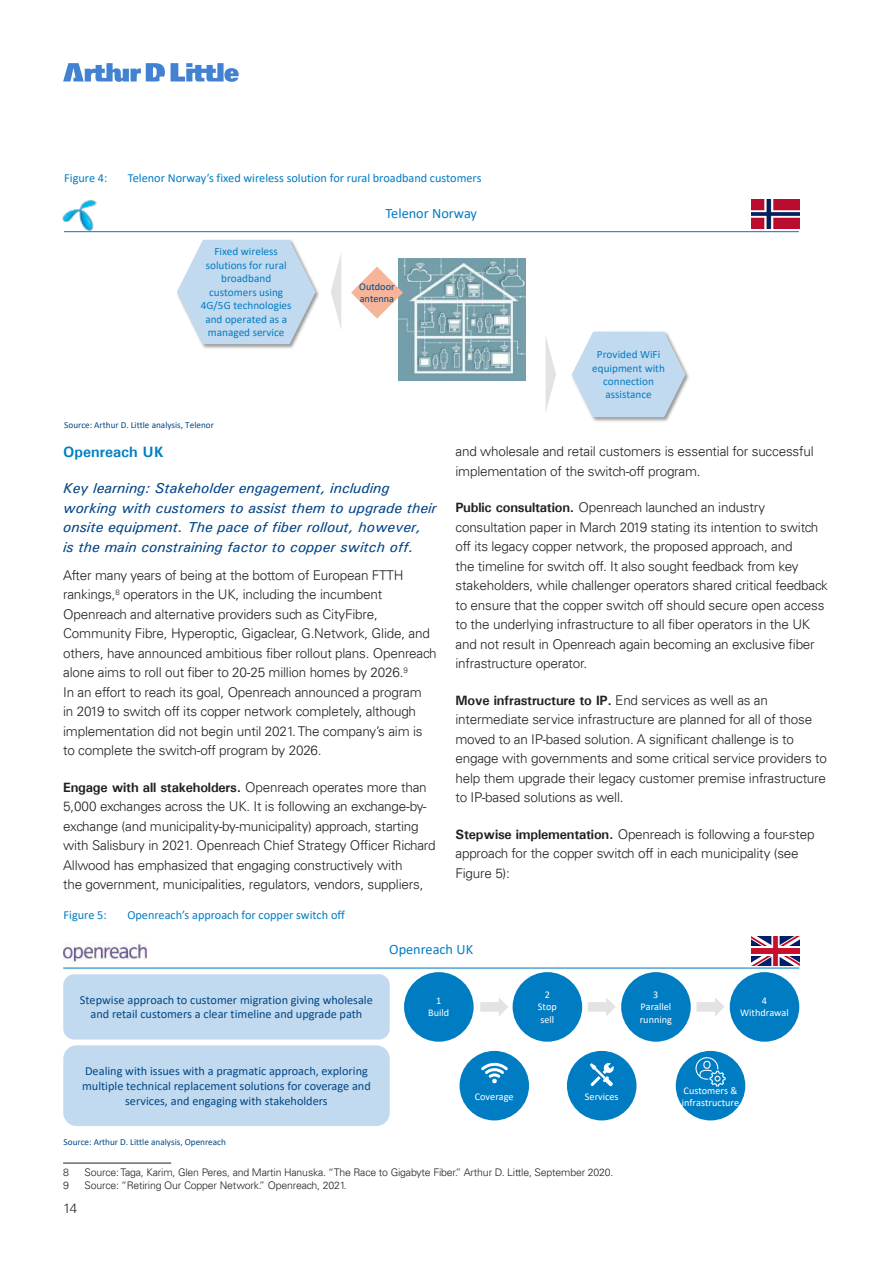
<style>
.page{position:relative;width:893px;height:1263px;background:#fff}
.page>*{position:absolute;margin:0;border:0;box-sizing:border-box;transform-origin:0 0}
.t1{font:700 15px "Univers";color:#007ec4}
.t2{font:italic 14.4px/19.5px "Univers";color:#004487}
.t3{font:14.25px "Calibri";color:#007cc3}
.t4{font:300 13.5px/19.5px "Univers LT";letter-spacing:-.015em;color:#241f1f}
.t5{font:700 13.5px "Univers";letter-spacing:-.015em;color:#241f1f}
.t6{font:12.3px/14.7px "Calibri";color:#004785;text-align:center}
.t7{font:12.3px "Calibri";color:#007cc3}
.t8{font:11.25px/13.5px "Calibri";color:#007cc3;text-align:center}
.t9{font:300 10.5px "Univers LT";letter-spacing:-.015em;color:#241f1f}
.t10{font:10.2px/12.3px "Calibri";color:#fff;text-align:center}
.t11{font:10.2px/12.3px "Calibri";color:#004785}
.t12{font:9.15px "Calibri";color:#004785}
.s1{font-family:"Univers LT";font-weight:300}
.s2{font-family:"Univers";font-weight:700}
</style>
<div class="page">
<svg style="left:63px;top:63px;width:176px;height:19px"></svg>
<hr style="left:63px;top:1163px;width:108px;height:1px;background:#241f1f">
<hr style="left:64px;top:231px;width:735px;height:1px;background:#007cc3">
<img style="left:62px;top:200px;width:34px;height:33px">
<img style="left:751px;top:199px;width:48px;height:29px">
<svg style="left:546px;top:338px;width:10px;height:72px"></svg>
<svg style="left:331px;top:255px;width:10px;height:73px"></svg>
<img style="left:206px;top:239px;width:113px;height:62px">
<img style="left:201px;top:344px;width:94px;height:5px">
<svg style="left:177px;top:240px;width:139px;height:104px"></svg>
<img style="left:399px;top:258px;width:127px;height:122px">
<svg style="left:351px;top:267px;width:52px;height:52px"></svg>
<img style="left:571px;top:331px;width:118px;height:91px">
<svg style="left:572px;top:332px;width:113px;height:85px;background:#cadef0"></svg>
<img style="left:64px;top:943px;width:82px;height:19px">
<img style="left:752px;top:936px;width:48px;height:29px">
<div style="left:63px;top:974px;width:327px;height:65px;background:#c2daf0;border-radius:11px"></div>
<div style="left:404px;top:972px;width:70px;height:70px;background:#007cc3;border-radius:50%"></div>
<div style="left:513px;top:972px;width:69px;height:70px;background:#007cc3;border-radius:50%"></div>
<div style="left:621px;top:972px;width:70px;height:70px;background:#007cc3;border-radius:50%"></div>
<div style="left:730px;top:972px;width:69px;height:70px;background:#007cc3;border-radius:50%"></div>
<svg style="left:480px;top:998px;width:28px;height:18px"></svg>
<svg style="left:588px;top:998px;width:28px;height:18px"></svg>
<svg style="left:696px;top:998px;width:28px;height:18px"></svg>
<div style="left:460px;top:1051px;width:69px;height:69px;background:#007cc3;border-radius:50%"></div>
<svg style="left:481px;top:1062px;width:27px;height:21px"></svg>
<div style="left:567px;top:1051px;width:69px;height:69px;background:#007cc3;border-radius:50%"></div>
<svg style="left:590px;top:1063px;width:24px;height:23px"></svg>
<div style="left:676px;top:1051px;width:69px;height:69px;background:#007cc3;border-radius:50%"></div>
<svg style="left:695px;top:1057px;width:31px;height:29px"></svg>
<div style="left:63px;top:1045px;width:327px;height:81px;background:#c2daf0;border-radius:13px"></div>
<hr style="left:63px;top:967px;width:736px;height:1px;background:#007cc3">
<p class="t7" style="left:64px;top:170px;width:44px">Figure 4:</p>
<p class="t7" style="left:128px;top:170px;width:355px">Telenor Norway’s fixed wireless solution for rural broadband customers</p>
<p class="t8" style="left:201px;top:245px;width:92px">Fixed wireless solutions for rural broadband customers using<br>4G/5G technologies and operated as a managed service</p>
<p class="t12" style="left:64px;top:419px;width:151px">Source: Arthur D. Little analysis, Telenor</p>
<p class="t3" style="left:386px;top:203px;width:93px">Telenor Norway</p>
<p class="t11" style="left:359px;top:280px;width:37px">Outdoor antenna</p>
<p class="t8" style="left:592px;top:347px;width:74px">Provided WiFi equipment with connection assistance</p>
<p class="t1" style="left:63px;top:442px;width:102px">Openreach UK</p>
<p class="t2" style="left:63px;top:478px;width:375px">Key learning: Stakeholder engagement, including working with customers to assist them to upgrade their onsite equipment. The pace of fiber rollout, however,<br>is the main constraining factor to copper switch off.</p>
<p class="t4" style="left:63px;top:565px;width:375px">After many years of being at the bottom of European FTTH rankings,<sup>8</sup> operators in the UK, including the incumbent Openreach and alternative providers such as CityFibre, Community Fibre, Hyperoptic, Gigaclear, G.Network, Glide, and others, have announced ambitious fiber rollout plans. Openreach alone aims to roll out fiber to 20-25 million homes by 2026.<sup>9<br></sup>In an effort to reach its goal, Openreach announced a program<br>in 2019 to switch off its copper network completely, although implementation did not begin until 2021. The company’s aim is to complete the switch-off program by 2026.</p>
<p class="t5" style="left:63px;top:779px;width:365px">Engage with all stakeholders. <span class="s1">Openreach operates more than</span></p>
<p class="t4" style="left:63px;top:797px;width:374px">5,000 exchanges across the UK. It is following an exchange-by&shy;exchange (and municipality-by-municipality) approach, starting with Salisbury in 2021. Openreach Chief Strategy Officer Richard Allwood has emphasized that engaging constructively with<br>the government, municipalities, regulators, vendors, suppliers,</p>
<p class="t7" style="left:64px;top:906px;width:45px">Figure 5:</p>
<p class="t7" style="left:127px;top:906px;width:219px">Openreach’s approach for copper switch off</p>
<p class="t4" style="left:455px;top:442px;width:360px">and wholesale and retail customers is essential for successful implementation of the switch-off program.</p>
<p class="t4" style="left:455px;top:498px;width:374px"><span class="s2">Public consultation.</span> Openreach launched an industry consultation paper in March 2019 stating its intention to switch off its legacy copper network, the proposed approach, and<br>the timeline for switch off. It also sought feedback from key stakeholders, while challenger operators shared critical feedback to ensure that the copper switch off should secure open access to the underlying infrastructure to all fiber operators in the UK and not result in Openreach again becoming an exclusive fiber infrastructure operator.</p>
<p class="t5" style="left:455px;top:692px;width:314px">Move infrastructure to IP. <span class="s1">End services as well as an</span></p>
<p class="t4" style="left:455px;top:710px;width:373px">intermediate service infrastructure are planned for all of those moved to an IP-based solution. A significant challenge is to engage with governments and some critical service providers to help them upgrade their legacy customer premise infrastructure to IP-based solutions as well.</p>
<p class="t4" style="left:455px;top:824px;width:360px"><span class="s2">Stepwise implementation.</span> Openreach is following a four-step approach for the copper switch off in each municipality (see<br>Figure 5):</p>
<p class="t3" style="left:389px;top:940px;width:85px">Openreach UK</p>
<p class="t6" style="left:80px;top:992px;width:294px">Stepwise approach to customer migration giving wholesale and retail customers a clear timeline and upgrade path</p>
<p class="t10" style="left:428px;top:994px;width:23px">1<br>Build</p>
<p class="t10" style="left:538px;top:988px;width:20px">2<br>Stop sell</p>
<p class="t10" style="left:640px;top:988px;width:34px">3<br>Parallel running</p>
<p class="t10" style="left:740px;top:994px;width:50px">4<br>Withdrawal</p>
<p class="t6" style="left:82px;top:1063px;width:290px">Dealing with issues with a pragmatic approach, exploring multiple technical replacement solutions for coverage and services, and engaging with stakeholders</p>
<p class="t12" style="left:64px;top:1135px;width:164px">Source: Arthur D. Little analysis, Openreach</p>
<p class="t10" style="left:475px;top:1090px;width:40px">Coverage</p>
<p class="t10" style="left:585px;top:1090px;width:35px">Services</p>
<p class="t10" style="left:682px;top:1084px;width:59px;text-align:left">Customers &amp; infrastructure</p>
<p class="t9" style="left:63px;top:1166px;width:7px">8</p>
<p class="t9" style="left:84px;top:1166px;width:531px">Source: Taga, Karim, Glen Peres, and Martin Hanuska. “The Race to Gigabyte Fiber.” Arthur D. Little, September 2020.</p>
<p class="t9" style="left:63px;top:1178px;width:7px">9</p>
<p class="t9" style="left:84px;top:1178px;width:264px">Source: “Retiring Our Copper Network.” Openreach, 2021.</p>
<p class="t4" style="left:63px;top:1198px;width:16px">14</p>
</div>
